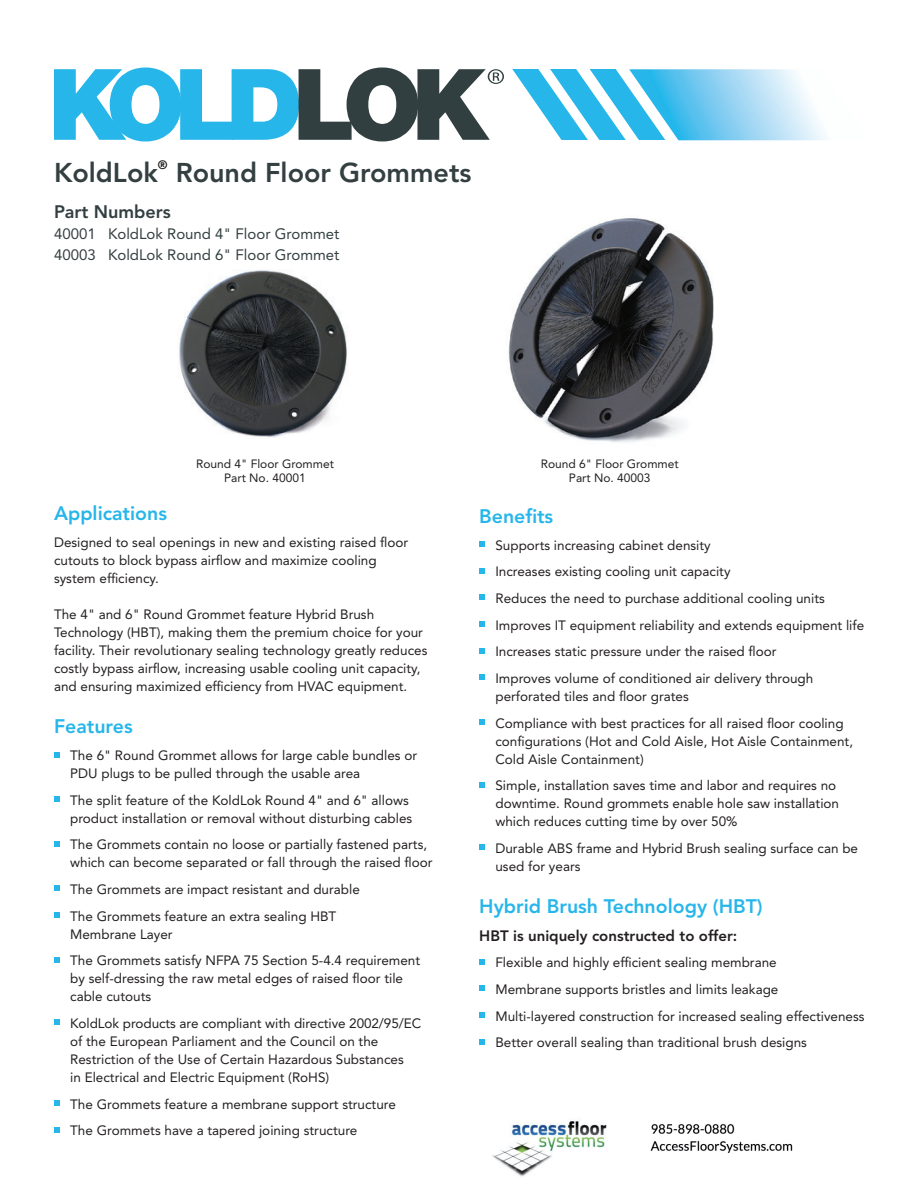
<style>
.page{position:relative;width:918px;height:1188px;background:#fff}
.page>*{position:absolute;margin:0;border:0;box-sizing:border-box;transform-origin:0 0}
.t1{font:800 27px "Avenir LT Std";color:#333f40}
.t2{font:800 19.5px "Avenir LT Std";color:#26b6ea}
.t3{font:800 18px "Avenir LT Std";color:#323e3f}
.t4{font:15px "Avenir LT Std";color:#333f40}
.t5{font:800 15px "Avenir LT Std";color:#231f20}
.Bullet_List_Smaller{font:13.5px/18px "Avenir LT Std";color:#231f20}
.Core_Paragraph_Style{font:13.5px/18px "Avenir LT Std";color:#231f20}
.t6{font:12px "Avenir LT Std";color:#231f20}
</style>
<div class="page">
<svg style="left:54px;top:752px;width:5px;height:5px"></svg>
<svg style="left:54px;top:797px;width:5px;height:5px"></svg>
<svg style="left:54px;top:841px;width:5px;height:5px"></svg>
<svg style="left:54px;top:886px;width:5px;height:5px"></svg>
<svg style="left:54px;top:913px;width:5px;height:5px"></svg>
<svg style="left:54px;top:957px;width:5px;height:5px"></svg>
<svg style="left:54px;top:1020px;width:5px;height:5px"></svg>
<svg style="left:54px;top:1100px;width:5px;height:6px"></svg>
<svg style="left:54px;top:1127px;width:5px;height:5px"></svg>
<svg style="left:479px;top:542px;width:5px;height:5px"></svg>
<svg style="left:479px;top:568px;width:5px;height:5px"></svg>
<svg style="left:479px;top:595px;width:5px;height:5px"></svg>
<svg style="left:479px;top:622px;width:5px;height:5px"></svg>
<svg style="left:479px;top:648px;width:5px;height:5px"></svg>
<svg style="left:479px;top:675px;width:5px;height:5px"></svg>
<svg style="left:479px;top:719px;width:5px;height:6px"></svg>
<svg style="left:479px;top:782px;width:5px;height:5px"></svg>
<svg style="left:479px;top:845px;width:5px;height:5px"></svg>
<svg style="left:479px;top:959px;width:5px;height:5px"></svg>
<svg style="left:479px;top:986px;width:5px;height:5px"></svg>
<svg style="left:479px;top:1012px;width:5px;height:6px"></svg>
<svg style="left:479px;top:1039px;width:5px;height:5px"></svg>
<svg style="left:54px;top:68px;width:450px;height:74px"></svg>
<svg style="left:512px;top:69px;width:314px;height:71px"></svg>
<img style="left:508px;top:218px;width:206px;height:225px">
<img style="left:179px;top:270px;width:168px;height:167px">
<img style="left:492px;top:1121px;width:301px;height:56px">
<h1 class="t1" style="left:54px;top:156px;width:419px">KoldLok<sup>®</sup> Round Floor Grommets</h1>
<h1 class="t3" style="left:54px;top:201px;width:118px">Part Numbers</h1>
<h1 class="t4" style="left:54px;top:225px;width:287px">40001 KoldLok Round 4" Floor Grommet</h1>
<h1 class="t4" style="left:54px;top:246px;width:287px">40003 KoldLok Round 6" Floor Grommet</h1>
<p class="t6" style="left:196px;top:456px;width:139px">Round 4" Floor Grommet</p>
<p class="t6" style="left:224px;top:471px;width:83px">Part No. 40001</p>
<h2 class="t2" style="left:54px;top:501px;width:115px">Applications</h2>
<p class="Core_Paragraph_Style" style="left:54px;top:534px;width:356px">Designed to seal openings in new and existing raised floor cutouts to block bypass airflow and maximize cooling system efficiency.</p>
<p class="Core_Paragraph_Style" style="left:54px;top:606px;width:375px">The 4" and 6" Round Grommet feature Hybrid Brush Technology (HBT), making them the premium choice for your facility. Their revolutionary sealing technology greatly reduces costly bypass airflow, increasing usable cooling unit capacity, and ensuring maximized efficiency from HVAC equipment.</p>
<h2 class="t2" style="left:54px;top:715px;width:80px">Features</h2>
<p class="Bullet_List_Smaller" style="left:70px;top:747px;width:348px">The 6" Round Grommet allows for large cable bundles or<br>PDU plugs to be pulled through the usable area</p>
<p class="Bullet_List_Smaller" style="left:70px;top:791px;width:344px">The split feature of the KoldLok Round 4" and 6" allows product installation or removal without disturbing cables</p>
<p class="Bullet_List_Smaller" style="left:70px;top:836px;width:364px">The Grommets contain no loose or partially fastened parts, which can become separated or fall through the raised floor</p>
<p class="Bullet_List_Smaller" style="left:70px;top:880px;width:291px">The Grommets are impact resistant and durable</p>
<p class="Bullet_List_Smaller" style="left:70px;top:907px;width:268px">The Grommets feature an extra sealing HBT<br>Membrane Layer</p>
<p class="Bullet_List_Smaller" style="left:70px;top:952px;width:351px">The Grommets satisfy NFPA 75 Section 5-4.4 requirement by self-dressing the raw metal edges of raised floor tile cable cutouts</p>
<p class="Bullet_List_Smaller" style="left:70px;top:1014px;width:352px">KoldLok products are compliant with directive 2002/95/EC of the European Parliament and the Council on the Restriction of the Use of Certain Hazardous Substances<br>in Electrical and Electric Equipment (RoHS)</p>
<p class="Bullet_List_Smaller" style="left:70px;top:1095px;width:327px">The Grommets feature a membrane support structure</p>
<p class="Bullet_List_Smaller" style="left:70px;top:1122px;width:289px">The Grommets have a tapered joining structure</p>
<p class="t6" style="left:541px;top:456px;width:139px">Round 6" Floor Grommet</p>
<p class="t6" style="left:569px;top:471px;width:83px">Part No. 40003</p>
<h2 class="t2" style="left:479px;top:505px;width:76px">Benefits</h2>
<p class="Bullet_List_Smaller" style="left:495px;top:536px;width:217px">Supports increasing cabinet density</p>
<p class="Bullet_List_Smaller" style="left:495px;top:563px;width:237px">Increases existing cooling unit capacity</p>
<p class="Bullet_List_Smaller" style="left:495px;top:589px;width:331px">Reduces the need to purchase additional cooling units</p>
<p class="Bullet_List_Smaller" style="left:495px;top:616px;width:370px">Improves IT equipment reliability and extends equipment life</p>
<p class="Bullet_List_Smaller" style="left:495px;top:643px;width:283px">Increases static pressure under the raised floor</p>
<p class="Bullet_List_Smaller" style="left:495px;top:669px;width:319px">Improves volume of conditioned air delivery through perforated tiles and floor grates</p>
<p class="Bullet_List_Smaller" style="left:495px;top:714px;width:359px">Compliance with best practices for all raised floor cooling configurations (Hot and Cold Aisle, Hot Aisle Containment,<br>Cold Aisle Containment)</p>
<p class="Bullet_List_Smaller" style="left:495px;top:777px;width:345px">Simple, installation saves time and labor and requires no downtime. Round grommets enable hole saw installation which reduces cutting time by over 50%</p>
<p class="Bullet_List_Smaller" style="left:495px;top:839px;width:364px">Durable ABS frame and Hybrid Brush sealing surface can be used for years</p>
<h2 class="t2" style="left:479px;top:895px;width:285px">Hybrid Brush Technology (HBT)</h2>
<h2 class="t5" style="left:479px;top:927px;width:260px">HBT is uniquely constructed to offer:</h2>
<p class="Bullet_List_Smaller" style="left:495px;top:954px;width:283px">Flexible and highly efficient sealing membrane</p>
<p class="Bullet_List_Smaller" style="left:495px;top:980px;width:285px">Membrane supports bristles and limits leakage</p>
<p class="Bullet_List_Smaller" style="left:495px;top:1007px;width:371px">Multi-layered construction for increased sealing effectiveness</p>
<p class="Bullet_List_Smaller" style="left:495px;top:1034px;width:313px">Better overall sealing than traditional brush designs</p>
</div>
